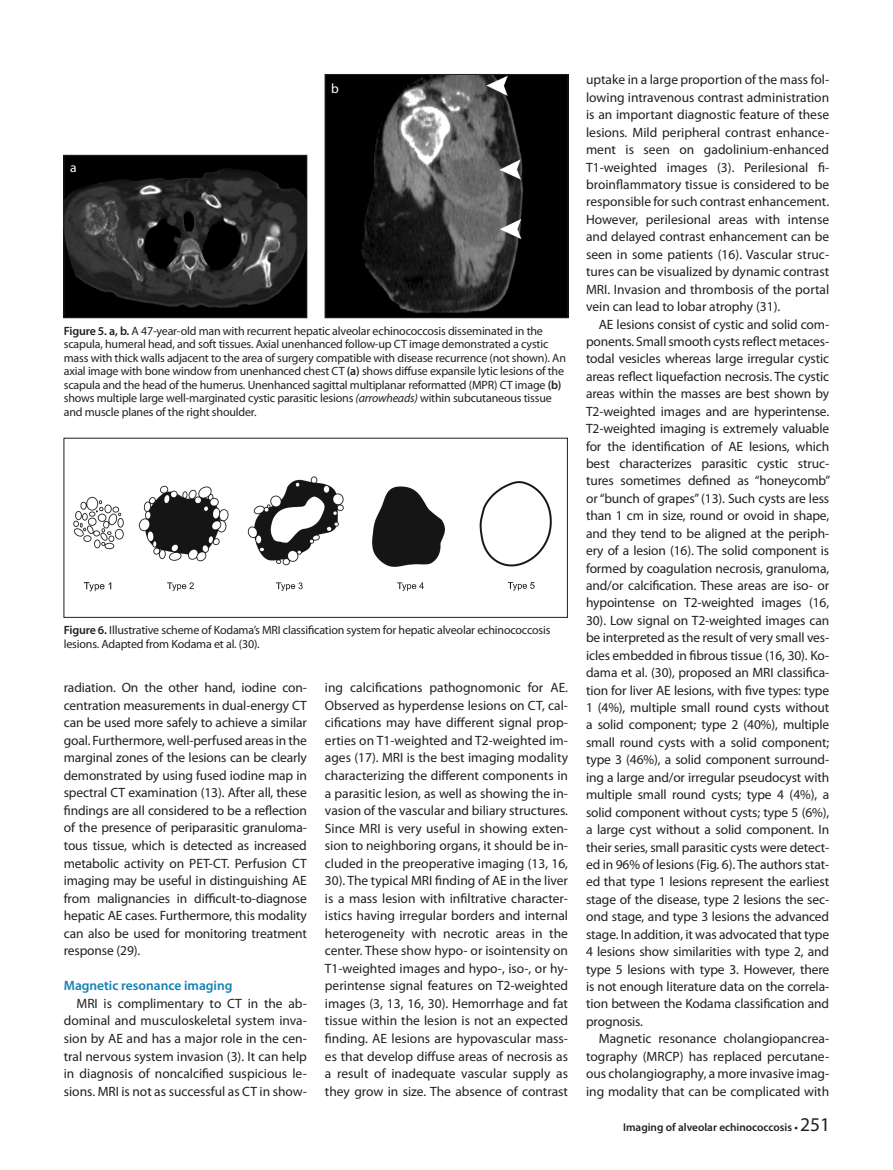
<style>
.page{position:relative;width:893px;height:1170px;background:#fff}
.page>*{position:absolute;margin:0;border:0;box-sizing:border-box;transform-origin:0 0}
.t1{font:13.5px/17.4px "Myriad Pro";color:#231f20;text-align:justify}
.t2{font:600 13.5px "Myriad Pro";color:#1181b4}
.t3{font:13.5px "Myriad Pro";color:#fff}
.t4{font:12px/13.5px "Myriad Pro";letter-spacing:-.015em;color:#231f20}
.t5{font:600 11.25px "Myriad Pro";color:#231f20}
.s1{font-weight:600}
.s2{font-style:italic}
.s3{font-weight:400;font-size:19.5px}
</style>
<div class="page">
<img style="left:66px;top:157px;width:239px;height:159px">
<div style="left:64px;top:155px;width:243px;height:163px;border:1px solid #231f20"></div>
<img style="left:327px;top:76px;width:239px;height:240px">
<div style="left:325px;top:74px;width:243px;height:244px;border:1px solid #231f20"></div>
<img style="left:73px;top:476px;width:479px;height:116px">
<p class="t3" style="left:70px;top:159px;width:8px">a</p>
<p class="t3" style="left:331px;top:80px;width:9px">b</p>
<p class="t4" style="left:64px;top:324px;width:504px"><span class="s1">Figure 5. a, b.</span> A 47-year-old man with recurrent hepatic alveolar echinococcosis disseminated in the scapula, humeral head, and soft tissues. Axial unenhanced follow-up CT image demonstrated a cystic mass with thick walls adjacent to the area of surgery compatible with disease recurrence (not shown). An axial image with bone window from unenhanced chest CT <span class="s1">(a)</span> shows diffuse expansile lytic lesions of the scapula and the head of the humerus. Unenhanced sagittal multiplanar reformatted (MPR) CT image <span class="s1">(b) </span>shows multiple large well-marginated cystic parasitic lesions <span class="s2">(arrowheads)</span> within subcutaneous tissue and muscle planes of the right shoulder.</p>
<p class="t4" style="left:64px;top:623px;width:488px"><span class="s1">Figure 6.</span> Illustrative scheme of Kodama’s MRI classification system for hepatic alveolar echinococcosis lesions. Adapted from Kodama et al. (30).</p>
<p class="t1" style="left:64px;top:678px;width:245px">radiation. On the other hand, iodine con&shy;centration measurements in dual-energy CT can be used more safely to achieve a similar goal. Furthermore, well-perfused areas in the marginal zones of the lesions can be clearly demonstrated by using fused iodine map in spectral CT examination (13). After all, these findings are all considered to be a reflection of the presence of periparasitic granuloma&shy;tous tissue, which is detected as increased metabolic activity on PET-CT. Perfusion CT imaging may be useful in distinguishing AE from malignancies in difficult-to-diagnose hepatic AE cases. Furthermore, this modality can also be used for monitoring treatment response (29).</p>
<p class="t2" style="left:64px;top:977px;width:170px">Magnetic resonance imaging</p>
<p class="t1" style="left:64px;top:994px;width:245px;text-indent:13px">MRI is complimentary to CT in the ab&shy;dominal and musculoskeletal system inva&shy;sion by AE and has a major role in the cen&shy;tral nervous system invasion (3). It can help in diagnosis of noncalcified suspicious le&shy;sions. MRI is not as successful as CT in show-</p>
<p class="t1" style="left:325px;top:678px;width:245px">ing calcifications pathognomonic for AE.<br>Observed as hyperdense lesions on CT, cal&shy;cifications may have different signal prop&shy;erties on T1-weighted and T2-weighted im&shy;ages (17). MRI is the best imaging modality characterizing the different components in a parasitic lesion, as well as showing the in&shy;vasion of the vascular and biliary structures.<br>Since MRI is very useful in showing exten&shy;sion to neighboring organs, it should be in&shy;cluded in the preoperative imaging (13, 16, 30). The typical MRI finding of AE in the liver is a mass lesion with infiltrative character&shy;istics having irregular borders and internal heterogeneity with necrotic areas in the center. These show hypo- or isointensity on T1-weighted images and hypo-, iso-, or hy&shy;perintense signal features on T2-weighted images (3, 13, 16, 30). Hemorrhage and fat tissue within the lesion is not an expected finding. AE lesions are hypovascular mass&shy;es that develop diffuse areas of necrosis as a result of inadequate vascular supply as they grow in size. The absence of contrast</p>
<p class="t1" style="left:586px;top:71px;width:245px">uptake in a large proportion of the mass fol&shy;lowing intravenous contrast administration is an important diagnostic feature of these lesions. Mild peripheral contrast enhance&shy;ment is seen on gadolinium-enhanced T1-weighted images (3). Perilesional fi&shy;broinflammatory tissue is considered to be responsible for such contrast enhancement.<br>However, perilesional areas with intense and delayed contrast enhancement can be seen in some patients (16). Vascular struc&shy;tures can be visualized by dynamic contrast MRI. Invasion and thrombosis of the portal vein can lead to lobar atrophy (31).</p>
<p class="t1" style="left:586px;top:315px;width:246px;text-indent:13px">AE lesions consist of cystic and solid com&shy;ponents. Small smooth cysts reflect metaces&shy;todal vesicles whereas large irregular cystic areas reflect liquefaction necrosis. The cystic areas within the masses are best shown by T2-weighted images and are hyperintense.<br>T2-weighted imaging is extremely valuable for the identification of AE lesions, which best characterizes parasitic cystic struc&shy;tures sometimes defined as “honeycomb” or “bunch of grapes” (13). Such cysts are less than 1 cm in size, round or ovoid in shape, and they tend to be aligned at the periph&shy;ery of a lesion (16). The solid component is formed by coagulation necrosis, granuloma, and/or calcification. These areas are iso- or hypointense on T2-weighted images (16, 30). Low signal on T2-weighted images can be interpreted as the result of very small ves&shy;icles embedded in fibrous tissue (16, 30). Ko&shy;dama et al. (30), proposed an MRI classifica&shy;tion for liver AE lesions, with five types: type 1 (4%), multiple small round cysts without a solid component; type 2 (40%), multiple small round cysts with a solid component; type 3 (46%), a solid component surround&shy;ing a large and/or irregular pseudocyst with multiple small round cysts; type 4 (4%), a solid component without cysts; type 5 (6%), a large cyst without a solid component. In their series, small parasitic cysts were detect&shy;ed in 96% of lesions (Fig. 6). The authors stat&shy;ed that type 1 lesions represent the earliest stage of the disease, type 2 lesions the sec&shy;ond stage, and type 3 lesions the advanced stage. In addition, it was advocated that type 4 lesions show similarities with type 2, and type 5 lesions with type 3. However, there is not enough literature data on the correla&shy;tion between the Kodama classification and prognosis.</p>
<p class="t1" style="left:586px;top:1029px;width:245px;text-indent:13px">Magnetic resonance cholangiopancrea&shy;tography (MRCP) has replaced percutane&shy;ous cholangiography, a more invasive imag&shy;ing modality that can be complicated with</p>
<p class="t5" style="left:623px;top:1120px;width:209px">Imaging of alveolar echinococcosis • <span class="s3">251</span></p>
</div>
